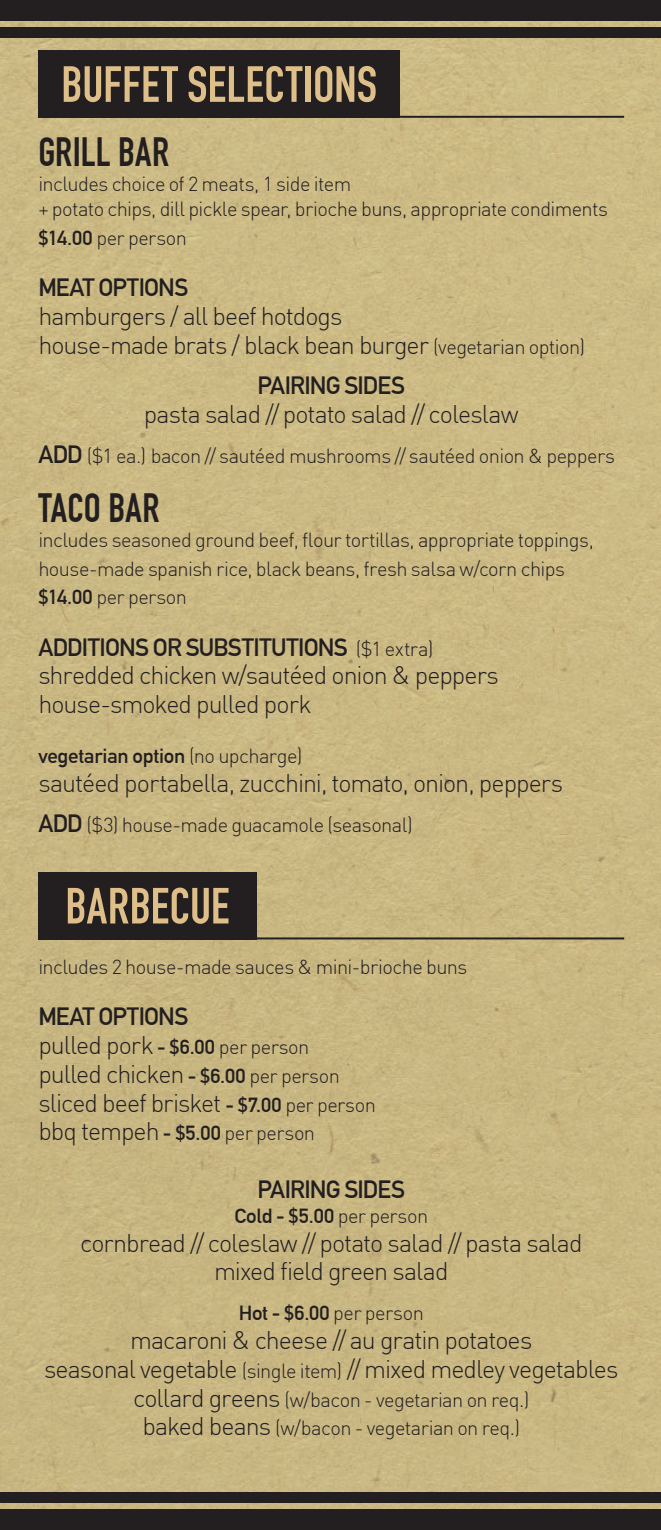
<style>
.page{position:relative;width:661px;height:1530px;background:#fff}
.page>*{position:absolute;margin:0;border:0;box-sizing:border-box;transform-origin:0 0}
.t1{font:700 50px "DIN Condensed";letter-spacing:.005em;color:#debf89}
.t2{font:700 40px "DIN Condensed";color:#231f20}
.t3{font:300 25px/28.8px "DIN";letter-spacing:-.04em;color:#231f20}
.t4{font:700 24.5px "DIN Alternate";letter-spacing:-.03em;color:#231f20}
.t5{font:300 20px/28.8px "DIN";letter-spacing:-.03em;color:#231f20}
.t6{font:700 20px "DIN Alternate";letter-spacing:-.015em;color:#231f20;scale:1.05 1}
.s1{font-family:"DIN Alternate";font-weight:700}
.s2{font-size:20px}
.s3{font-family:"DIN Alternate";font-weight:700;font-size:24.5px}
.s4{font-family:"DIN";font-weight:300;font-size:20px}
.s5{font-family:"DIN";font-weight:300}
.s6{font-family:"DIN Alternate";font-weight:700;font-size:20px}
.s7{font-size:25px}
</style>
<div class="page">
<div style="left:0;top:20px;width:660px;height:1490px;background:#cab883"></div>
<div style="left:38px;top:872px;width:218px;height:67px;background:#231f20"></div>
<hr style="left:38px;top:937px;width:585px;height:2px;background:#231f20">
<div style="left:38px;top:50px;width:362px;height:68px;background:#231f20"></div>
<hr style="left:38px;top:116px;width:585px;height:2px;background:#231f20">
<div style="left:0;top:27px;width:660px;height:11px;background:#231f20"></div>
<div style="left:0;top:0;width:660px;height:20px;background:#231f20"></div>
<div style="left:0;top:1492px;width:660px;height:10px;background:#231f20"></div>
<div style="left:0;top:1510px;width:660px;height:20px;background:#231f20"></div>
<h1 class="t1" style="left:61px;top:55px;width:317px">BUFFET SELECTIONS</h1>
<h2 class="t2" style="left:38px;top:129px;width:132px">GRILL BAR</h2>
<p class="t5" style="left:38px;top:171px;width:570px;line-height:25px">includes choice of 2 meats, 1 side item<br>+ potato chips, dill pickle spear, brioche buns, appropriate condiments</p>
<p class="t5" style="left:38px;top:223px;width:150px"><span class="s1">$14.00</span> per person</p>
<p class="t4" style="left:38px;top:269px;width:151px">MEAT OPTIONS</p>
<p class="t3" style="left:38px;top:301px;width:547px">hamburgers / all beef hotdogs<br>house-made brats / black bean burger <span class="s2">(vegetarian option)</span></p>
<p class="t4" style="left:257px;top:366px;width:149px">PAIRING SIDES</p>
<p class="t3" style="left:144px;top:399px;width:376px">pasta salad // potato salad // coleslaw</p>
<p class="t5" style="left:38px;top:441px;width:577px"><span class="s3">ADD</span> ($1 ea.) bacon // sautéed mushrooms // sautéed onion &amp; peppers</p>
<h2 class="t2" style="left:38px;top:484px;width:122px">TACO BAR</h2>
<p class="t5" style="left:38px;top:525px;width:556px">includes seasoned ground beef, flour tortillas, appropriate toppings, house-made spanish rice, black beans, fresh salsa w/corn chips <span class="s1">$14.00</span> per person</p>
<p class="t4" style="left:38px;top:628px;width:396px">ADDITIONS OR SUBSTITUTIONS <span class="s4">($1 extra)</span></p>
<p class="t3" style="left:38px;top:661px;width:461px">shredded chicken w/sautéed onion &amp; peppers house-smoked pulled pork</p>
<p class="t6" style="left:38px;top:741px;width:253px">vegetarian option <span class="s5">(no upcharge)</span></p>
<p class="t3" style="left:38px;top:768px;width:525px">sautéed portabella, zucchini, tomato, onion, peppers</p>
<p class="t5" style="left:38px;top:810px;width:375px"><span class="s3">ADD</span> ($3) house-made guacamole (seasonal)</p>
<h1 class="t1" style="left:65px;top:877px;width:165px">BARBECUE</h1>
<p class="t5" style="left:38px;top:952px;width:430px">includes 2 house-made sauces &amp; mini-brioche buns</p>
<p class="t4" style="left:38px;top:998px;width:151px">MEAT OPTIONS</p>
<p class="t3" style="left:38px;top:1030px;width:339px">pulled pork <span class="s6">- $6.00</span> <span class="s2">per person </span>pulled chicken <span class="s6">- $6.00</span> <span class="s2">per person </span>sliced beef brisket <span class="s6">- $7.00</span> <span class="s2">per person </span>bbq tempeh <span class="s6">- $5.00</span> <span class="s2">per person</span></p>
<p class="t4" style="left:257px;top:1171px;width:149px">PAIRING SIDES</p>
<p class="t6" style="left:234px;top:1201px;width:186px">Cold - $5.00 <span class="s5">per person</span></p>
<p class="t3" style="left:80px;top:1228px;width:503px;text-align:center">cornbread // coleslaw // potato salad // pasta salad mixed field green salad</p>
<p class="t6" style="left:238px;top:1298px;width:178px">Hot - $6.00 <span class="s5">per person</span></p>
<p class="t3" style="left:44px;top:1325px;width:575px;text-align:center">macaroni &amp; cheese // au gratin potatoes<br>seasonal vegetable <span class="s2">(single item)</span> // mixed medley vegetables</p>
<p class="t5" style="left:133px;top:1385px;width:397px;text-align:center"><span class="s7">collard greens</span> (w/bacon - vegetarian on req.) <span class="s7">baked beans</span> (w/bacon - vegetarian on req.)</p>
</div>
